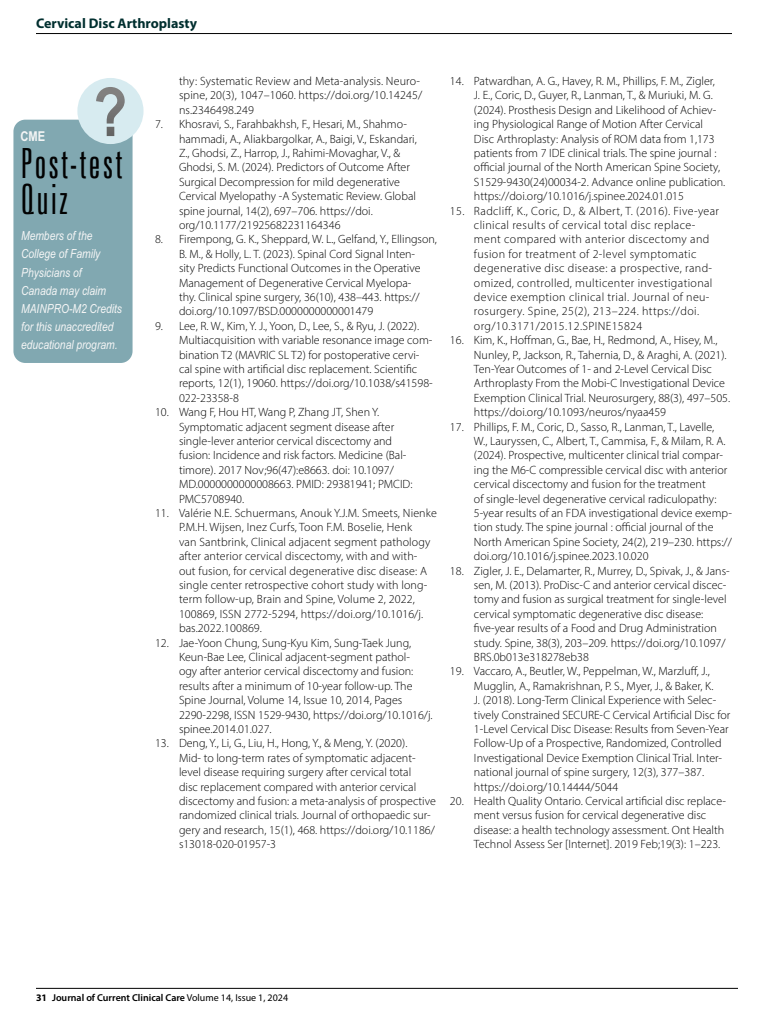
<style>
.page{position:relative;width:768px;height:1024px;background:#fff}
.page>*{position:absolute;margin:0;border:0;box-sizing:border-box;transform-origin:0 0}
.t1{font:300 extra-condensed 41.7px/36.1px "Zurich BT";letter-spacing:.05em;color:#020202}
.t2{font:700 14px "Myriad Pro";color:#012f2f}
.t3{font:700 13.6px "Arial Narrow";color:#f4f5f5}
.t4{font:italic 12.5px/18.1px "Arial Narrow";color:#f4f5f5}
.t5{font:300 12px/14.4px "Myriad Pro";color:#000}
.t6{font:300 12px/14.4px "Myriad Pro";letter-spacing:.03em;color:#000}
.t7{font:600 10px "Myriad Pro";color:#000}
.s1{font-weight:700}
.s2{font-weight:400}
</style>
<div class="page">
<hr style="left:36px;top:988px;width:702px;height:1px;background:#000">
<hr style="left:36px;top:33px;width:696px;height:1px;background:#000">
<div style="left:13px;top:120px;width:120px;height:243px;background:#81a8b1;border-radius:12px"></div>
<div style="left:77px;top:78px;width:67px;height:66px;background:#d7ebf0;border-radius:50%"></div>
<svg style="left:96px;top:87px;width:29px;height:49px"></svg>
<p class="t2" style="left:36px;top:14px;width:163px">Cervical Disc Arthroplasty</p>
<p class="t3" style="left:21px;top:126px;width:26px">CME</p>
<h1 class="t1" style="left:21px;top:146px;width:103px">Post-test<br>Quiz</h1>
<p class="t4" style="left:21px;top:227px;width:102px">Members of the<br>College of Family<br>Physicians of<br>Canada may claim<br>MAINPRO-M2 Credits for this unaccredited educational program.</p>
<p class="t5" style="left:179px;top:74px;width:245px">thy: Systematic Review and Meta-analysis. Neuro&shy;spine, 20(3), 1047–1060. https://doi.org/10.14245/ ns.2346498.249</p>
<p class="t5" style="left:179px;top:117px;width:239px;text-indent:-24px">7. Khosravi, S., Farahbakhsh, F., Hesari, M., Shahmo&shy;hammadi, A., Aliakbargolkar, A., Baigi, V., Eskandari, Z., Ghodsi, Z., Harrop, J., Rahimi-Movaghar, V., &amp; Ghodsi, S. M. (2024). Predictors of Outcome After Surgical Decompression for mild degenerative Cervical Myelopathy -A Systematic Review. Global spine journal, 14(2), 697–706. https://doi. org/10.1177/21925682231164346</p>
<p class="t5" style="left:179px;top:232px;width:260px;text-indent:-24px">8. Firempong, G. K., Sheppard, W. L., Gelfand, Y., Ellingson, B. M., &amp; Holly, L. T. (2023). Spinal Cord Signal Inten-<br>sity Predicts Functional Outcomes in the Operative Management of Degenerative Cervical Myelopa-<br>thy. Clinical spine surgery, 36(10), 438–443. https:// doi.org/10.1097/BSD.0000000000001479</p>
<p class="t5" style="left:179px;top:318px;width:255px;text-indent:-24px">9. Lee, R. W., Kim, Y. J., Yoon, D., Lee, S., &amp; Ryu, J. (2022).<br>Multiacquisition with variable resonance image com&shy;bination T2 (MAVRIC SL T2) for postoperative cervi&shy;cal spine with artificial disc replacement. Scientific reports, 12(1), 19060. https://doi.org/10.1038/s41598- 022-23358-8</p>
<p class="t5" style="left:179px;top:405px;width:235px;text-indent:-24px">10. Wang F, Hou HT, Wang P, Zhang JT, Shen Y.<br>Symptomatic adjacent segment disease after single-lever anterior cervical discectomy and fusion: Incidence and risk factors. Medicine (Bal&shy;timore). 2017 Nov;96(47):e8663. doi: 10.1097/ MD.0000000000008663. PMID: 29381941; PMCID:<br>PMC5708940.</p>
<p class="t5" style="left:179px;top:506px;width:260px;text-indent:-24px">11. Valérie N.E. Schuermans, Anouk Y.J.M. Smeets, Nienke P.M.H. Wijsen, Inez Curfs, Toon F.M. Boselie, Henk<br>van Santbrink, Clinical adjacent segment pathology after anterior cervical discectomy, with and with&shy;out fusion, for cervical degenerative disc disease: A single center retrospective cohort study with long&shy;term follow-up, Brain and Spine, Volume 2, 2022, 100869, ISSN 2772-5294, https://doi.org/10.1016/j. bas.2022.100869.</p>
<p class="t5" style="left:179px;top:635px;width:255px;text-indent:-24px">12. Jae-Yoon Chung, Sung-Kyu Kim, Sung-Taek Jung, Keun-Bae Lee, Clinical adjacent-segment pathol-<br>ogy after anterior cervical discectomy and fusion: results after a minimum of 10-year follow-up. The Spine Journal, Volume 14, Issue 10, 2014, Pages 2290-2298, ISSN 1529-9430, https://doi.org/10.1016/j. spinee.2014.01.027.</p>
<p class="t5" style="left:179px;top:736px;width:258px;text-indent:-24px">13. Deng, Y., Li, G., Liu, H., Hong, Y., &amp; Meng, Y. (2020).<br>Mid- to long-term rates of symptomatic adjacent&shy;level disease requiring surgery after cervical total<br>disc replacement compared with anterior cervical discectomy and fusion: a meta-analysis of prospective randomized clinical trials. Journal of orthopaedic sur&shy;gery and research, 15(1), 468. https://doi.org/10.1186/ s13018-020-01957-3</p>
<p class="t5" style="left:474px;top:74px;width:253px;text-indent:-24px">14. Patwardhan, A. G., Havey, R. M., Phillips, F. M., Zigler,<br>J. E., Coric, D., Guyer, R., Lanman, T., &amp; Muriuki, M. G. (2024). Prosthesis Design and Likelihood of Achiev&shy;ing Physiological Range of Motion After Cervical Disc Arthroplasty: Analysis of ROM data from 1,173 patients from 7 IDE clinical trials. The spine journal : official journal of the North American Spine Society, S1529-9430(24)00034-2. Advance online publication. https://doi.org/10.1016/j.spinee.2024.01.015</p>
<p class="t6" style="left:474px;top:203px;width:247px;text-indent:-24px">15. Radcliff, K., Coric, D., &amp; Albert, T. (2016). Five-year clinical results of cervical total disc replace&shy;ment compared with anterior discectomy and fusion for treatment of 2-level symptomatic degenerative disc disease: a prospective, rand&shy;omized, controlled, multicenter investigational device exemption clinical trial. Journal of neu&shy;rosurgery. Spine, 25(2), 213–224. https://doi. org/10.3171/2015.12.SPINE15824</p>
<p class="t5" style="left:474px;top:333px;width:258px;text-indent:-24px">16. Kim, K., Hoffman, G., Bae, H., Redmond, A., Hisey, M., Nunley, P., Jackson, R., Tahernia, D., &amp; Araghi, A. (2021).<br>Ten-Year Outcomes of 1- and 2-Level Cervical Disc Arthroplasty From the Mobi-C Investigational Device Exemption Clinical Trial. Neurosurgery, 88(3), 497–505. https://doi.org/10.1093/neuros/nyaa459</p>
<p class="t5" style="left:474px;top:419px;width:259px;text-indent:-24px">17. Phillips, F. M., Coric, D., Sasso, R., Lanman, T., Lavelle,<br>W., Lauryssen, C., Albert, T., Cammisa, F., &amp; Milam, R. A. (2024). Prospective, multicenter clinical trial compar&shy;ing the M6-C compressible cervical disc with anterior cervical discectomy and fusion for the treatment<br>of single-level degenerative cervical radiculopathy:<br>5-year results of an FDA investigational device exemp&shy;tion study. The spine journal : official journal of the North American Spine Society, 24(2), 219–230. https:// doi.org/10.1016/j.spinee.2023.10.020</p>
<p class="t5" style="left:474px;top:563px;width:257px;text-indent:-24px">18. Zigler, J. E., Delamarter, R., Murrey, D., Spivak, J., &amp; Jans&shy;sen, M. (2013). ProDisc-C and anterior cervical discec&shy;tomy and fusion as surgical treatment for single-level cervical symptomatic degenerative disc disease: five-year results of a Food and Drug Administration study. Spine, 38(3), 203–209. https://doi.org/10.1097/ BRS.0b013e318278eb38</p>
<p class="t5" style="left:474px;top:664px;width:258px;text-indent:-24px">19. Vaccaro, A., Beutler, W., Peppelman, W., Marzluff, J., Mugglin, A., Ramakrishnan, P. S., Myer, J., &amp; Baker, K.<br>J. (2018). Long-Term Clinical Experience with Selec&shy;tively Constrained SECURE-C Cervical Artificial Disc for 1-Level Cervical Disc Disease: Results from Seven-Year Follow-Up of a Prospective, Randomized, Controlled Investigational Device Exemption Clinical Trial. Inter&shy;national journal of spine surgery, 12(3), 377–387. https://doi.org/10.14444/5044</p>
<p class="t5" style="left:474px;top:794px;width:254px;text-indent:-24px">20. Health Quality Ontario. Cervical artificial disc replace&shy;ment versus fusion for cervical degenerative disc disease: a health technology assessment. Ont Health Technol Assess Ser [Internet]. 2019 Feb;19(3): 1–223.</p>
<p class="t7" style="left:36px;top:991px;width:254px"><span class="s1">31</span> Journal of Current Clinical Care <span class="s2">Volume 14, Issue 1, 2024</span></p>
</div>
